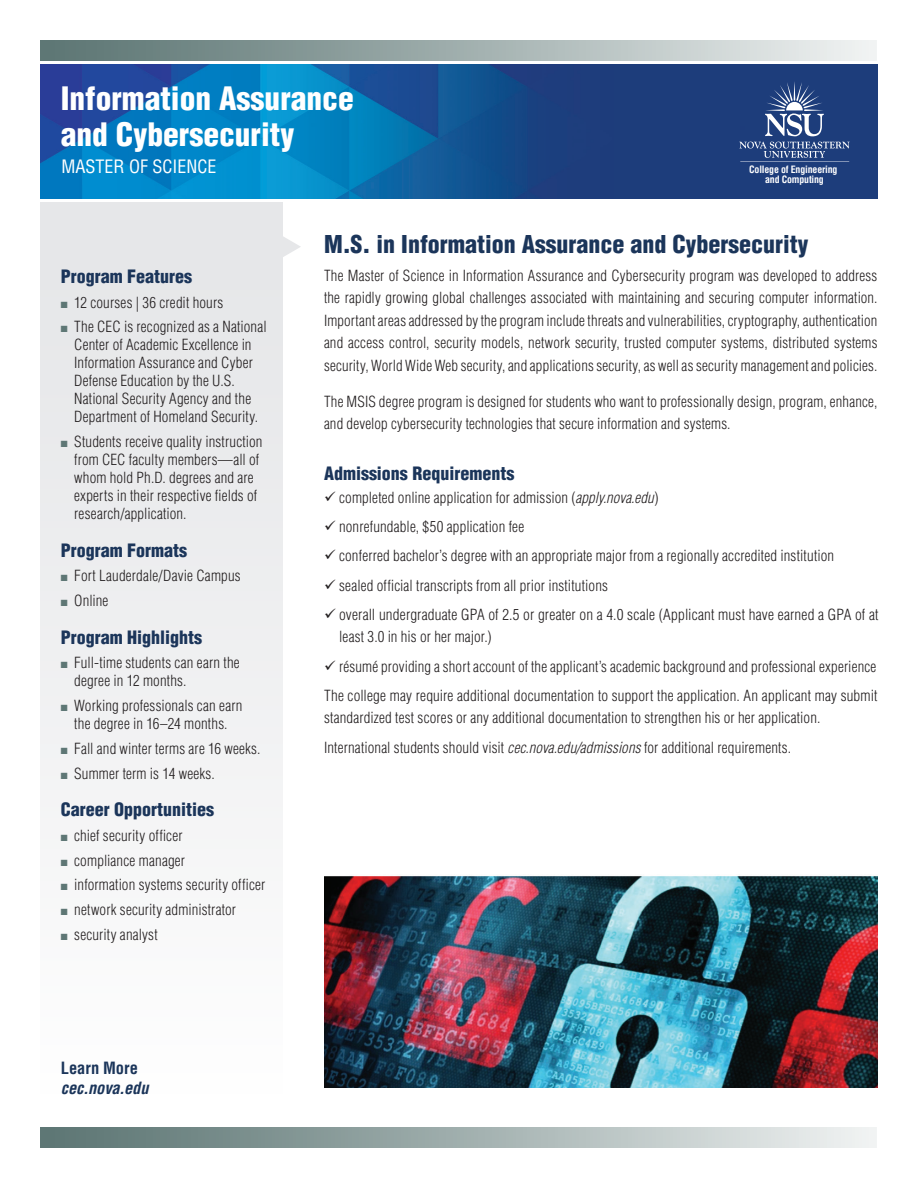
<style>
.page{position:relative;width:918px;height:1188px;background:#fff}
.page>*{position:absolute;margin:0;border:0;box-sizing:border-box;transform-origin:0 0}
.t1{font:900 condensed 31.5px/36px "Helvetica LT Std";color:#fff}
.Headlines{font:900 condensed 24px "Helvetica LT Std";color:#1b355a}
.Second_HeadLines{font:900 condensed 18px "Helvetica LT Std";color:#1b355a}
.t2{font:condensed 18px "Helvetica LT Std";color:#fff}
.Learn_More{font:italic 700 condensed 16.5px/19.8px "Helvetica LT Std";letter-spacing:-.005em;color:#1b355a}
.Body_Copy{font:300 condensed 15px/18px "Helvetica LT Std";letter-spacing:.01em;color:#231f20}
.t3{font:700 condensed 9.9px/10.4px "Helvetica LT Std";letter-spacing:-.015em;color:#fff;text-align:center}
.s1{color:#5e7775}
.s2{font-style:normal}
.s3{font-style:italic}
</style>
<div class="page">
<img style="left:40px;top:64px;width:838px;height:135px">
<div style="left:40px;top:202px;width:244px;height:892px;background:linear-gradient(to right,#f0f1f2,#f0f1f2)"></div>
<div style="left:40px;top:40px;width:878px;height:21px;background:linear-gradient(to right,#56706e,#f5f7f6)"></div>
<div style="left:40px;top:1127px;width:878px;height:21px;background:linear-gradient(to right,#56706e,#f5f7f6)"></div>
<svg style="left:283px;top:236px;width:18px;height:21px"></svg>
<div style="left:878px;top:22px;width:40px;height:42px;background:#fff"></div>
<div style="left:878px;top:1123px;width:40px;height:42px;background:#fff"></div>
<svg style="left:739px;top:142px;width:111px;height:20px;background:#456092"></svg>
<svg style="left:765px;top:81px;width:59px;height:55px"></svg>
<img style="left:324px;top:876px;width:554px;height:211px">
<p class="t1" style="left:61px;top:81px;width:295px">Information Assurance and Cybersecurity</p>
<p class="t2" style="left:62px;top:155px;width:157px">MASTER OF SCIENCE</p>
<p class="t3" style="left:749px;top:164px;width:90px">College of Engineering and Computing</p>
<p class="Second_HeadLines" style="left:61px;top:265px;width:133px">Program Features</p>
<p class="Body_Copy" style="left:61px;top:293px;width:164px"><span class="s1">■</span> 12 courses | 36 credit hours</p>
<p class="Body_Copy" style="left:74px;top:318px;width:194px;text-indent:-14px"><span class="s1">■</span> The CEC is recognized as a National Center of Academic Excellence in Information Assurance and Cyber Defense Education by the U.S.<br>National Security Agency and the Department of Homeland Security.</p>
<p class="Body_Copy" style="left:74px;top:433px;width:190px;text-indent:-14px"><span class="s1">■</span> Students receive quality instruction from CEC faculty members—all of whom hold Ph.D. degrees and are experts in their respective fields of research/application.</p>
<p class="Second_HeadLines" style="left:61px;top:539px;width:128px">Program Formats</p>
<p class="Body_Copy" style="left:61px;top:567px;width:181px"><span class="s1">■</span> Fort Lauderdale/Davie Campus</p>
<p class="Body_Copy" style="left:61px;top:592px;width:49px"><span class="s1">■</span> Online</p>
<p class="Second_HeadLines" style="left:61px;top:626px;width:143px">Program Highlights</p>
<p class="Body_Copy" style="left:74px;top:654px;width:167px;text-indent:-14px"><span class="s1">■</span> Full-time students can earn the degree in 12 months.</p>
<p class="Body_Copy" style="left:61px;top:697px;width:183px;text-align:center"><span class="s1">■</span> Working professionals can earn the degree in 16–24 months.</p>
<p class="Body_Copy" style="left:61px;top:739px;width:201px"><span class="s1">■</span> Fall and winter terms are 16 weeks.</p>
<p class="Body_Copy" style="left:61px;top:764px;width:156px"><span class="s1">■</span> Summer term is 14 weeks.</p>
<p class="Second_HeadLines" style="left:61px;top:798px;width:155px">Career Opportunities</p>
<p class="Body_Copy" style="left:61px;top:826px;width:123px"><span class="s1">■</span> chief security officer</p>
<p class="Body_Copy" style="left:61px;top:851px;width:126px"><span class="s1">■</span> compliance manager</p>
<p class="Body_Copy" style="left:61px;top:876px;width:206px"><span class="s1">■</span> information systems security officer</p>
<p class="Body_Copy" style="left:61px;top:901px;width:177px"><span class="s1">■</span> network security administrator</p>
<p class="Body_Copy" style="left:61px;top:925px;width:98px"><span class="s1">■</span> security analyst</p>
<p class="Learn_More" style="left:61px;top:1058px;width:89px"><span class="s2">Learn More </span>cec.nova.edu</p>
<p class="Headlines" style="left:324px;top:229px;width:486px">M.S. in Information Assurance and Cybersecurity</p>
<p class="Body_Copy" style="left:324px;top:264px;width:555px;line-height:22.5px;text-align:justify">The Master of Science in Information Assurance and Cybersecurity program was developed to address the rapidly growing global challenges associated with maintaining and securing computer information.<br>Important areas addressed by the program include threats and vulnerabilities, cryptography, authentication and access control, security models, network security, trusted computer systems, distributed systems security, World Wide Web security, and applications security, as well as security management and policies.</p>
<p class="Body_Copy" style="left:324px;top:390px;width:555px;line-height:22.5px">The MSIS degree program is designed for students who want to professionally design, program, enhance, and develop cybersecurity technologies that secure information and systems.</p>
<p class="Second_HeadLines" style="left:324px;top:462px;width:192px">Admissions Requirements</p>
<p class="Body_Copy" style="left:324px;top:488px;width:336px">✓ completed online application for admission (<span class="s3">apply.nova.edu</span>)</p>
<p class="Body_Copy" style="left:324px;top:517px;width:202px">✓ nonrefundable, $50 application fee</p>
<p class="Body_Copy" style="left:324px;top:547px;width:512px">✓ conferred bachelor’s degree with an appropriate major from a regionally accredited institution</p>
<p class="Body_Copy" style="left:324px;top:576px;width:286px">✓ sealed official transcripts from all prior institutions</p>
<p class="Body_Copy" style="left:339px;top:603px;width:541px;line-height:22.5px;text-indent:-15px">✓ overall undergraduate GPA of 2.5 or greater on a 4.0 scale (Applicant must have earned a GPA of at least 3.0 in his or her major.)</p>
<p class="Body_Copy" style="left:324px;top:657px;width:554px">✓ résumé providing a short account of the applicant’s academic background and professional experience</p>
<p class="Body_Copy" style="left:324px;top:684px;width:555px;line-height:22.5px">The college may require additional documentation to support the application. An applicant may submit standardized test scores or any additional documentation to strengthen his or her application.</p>
<p class="Body_Copy" style="left:324px;top:738px;width:469px">International students should visit <span class="s3">cec.nova.edu/admissions</span> for additional requirements.</p>
</div>
